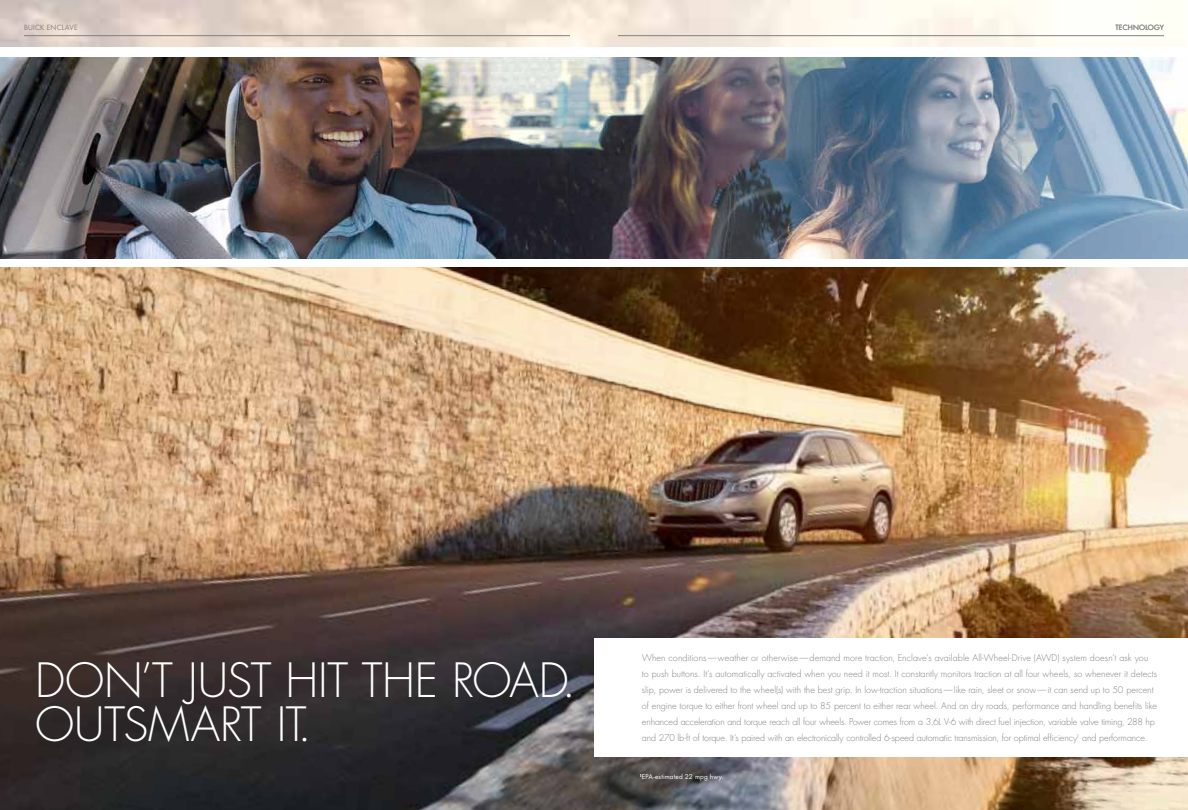
<style>
.page{position:relative;width:1188px;height:810px;background:#fff}
.page>*{position:absolute;margin:0;border:0;box-sizing:border-box;transform-origin:0 0}
.t1{font:300 46px "Futura";letter-spacing:-.01em;color:#fff}
.t2{font:300 9px/16px "Futura";color:#7f8181}
.t3{font:7px "Futura";letter-spacing:.025em;color:#7f8181}
.t4{font:6.5px "Futura";letter-spacing:.02em;color:#fff}
</style>
<div class="page">
<img style="left:0;top:267px;width:1188px;height:543px">
<img style="left:0;top:57px;width:1188px;height:201px">
<div style="left:594px;top:638px;width:594px;height:119px;background:#fff"></div>
<hr style="left:24px;top:35px;width:546px;height:1px;background:#7f8181">
<hr style="left:618px;top:35px;width:546px;height:1px;background:#7f8181">
<p class="t3" style="left:24px;top:23px;width:55px">BUICK ENClavE</p>
<p class="t3" style="left:1115px;top:23px;width:50px">TECH NOLOGY</p>
<p class="t3" style="left:1115px;top:23px;width:50px">technology</p>
<h1 class="t1" style="left:35px;top:650px;width:35px">DON</h1>
<h1 class="t1" style="left:141px;top:650px;width:71px">’T JUST</h1>
<h1 class="t1" style="left:285px;top:650px;width:102px">HIT THE</h1>
<h1 class="t1" style="left:452px;top:650px;width:29px">ROAD</h1>
<h1 class="t1" style="left:562px;top:650px;width:16px">.</h1>
<h1 class="t1" style="left:35px;top:695px;width:278px">oUTsmart it.</h1>
<p class="t2" style="left:642px;top:649px;width:517px;text-indent:416px">) system doesn’t ask you to push buttons. It’s automatically activated when you need it most. It constantly monitors traction at all four wheels, so whenever it detects slip, power is delivered to the wheel(s) with the best grip. I n low-traction situations—like rain, sleet or snow—it can send up to 50 percent of engine torque to either front wheel and up to 85 percent to either rear wheel. And on dry roads, performance and handling benefits like enhanced acceleration and torque reach all four wheels. Power comes from a 3.6L V-6 with direct fuel injection, variable valve timing, 288 hp and 270 lb-ft of torque. It’s paired with an electronically controlled 6-speed automatic transmission, for optimal efficiency<sup>1</sup> and performance.</p>
<p class="t4" style="left:639px;top:773px;width:86px"><sup>1</sup>EPA-estimated 22 mpg hwy.</p>
<p class="t2" style="left:642px;top:649px;width:403px">When conditions—weather or otherwise —demand more traction, Enclave’s available All-Wheel-Drive (AWD</p>
</div>
